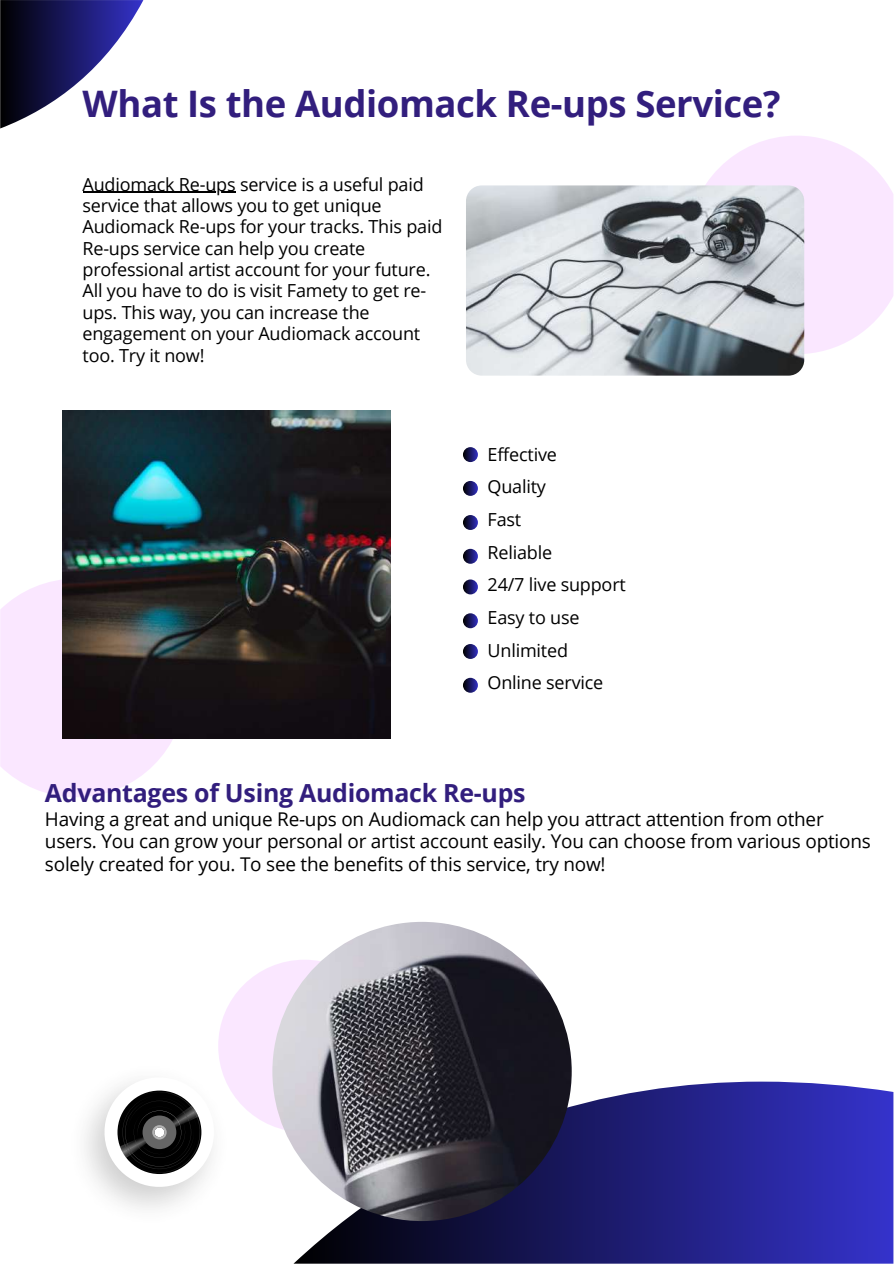
<style>
.page{position:relative;width:894px;height:1264px;background:#fff}
.page>*{position:absolute;margin:0;border:0;box-sizing:border-box;transform-origin:0 0}
.t1{font:700 36.45px "Open Sans";letter-spacing:-.01em;color:#321e7d}
.t2{font:700 24.9px "Open Sans";letter-spacing:-.01em;color:#321e7d}
.t3{font:18.9px/22.5px "Open Sans";letter-spacing:-.01em;color:#000}
.t4{font:18px/21.3px "Open Sans";letter-spacing:-.01em;color:#000}
</style>
<div class="page">
<svg style="left:293px;top:1081px;width:600px;height:182px"></svg>
<svg style="left:0;top:0;width:143px;height:128px"></svg>
<svg style="left:706px;top:136px;width:187px;height:218px;fill:#fae7ff"></svg>
<svg style="left:0;top:580px;width:186px;height:217px;fill:#fae7ff"></svg>
<svg style="left:218px;top:960px;width:101px;height:171px;fill:#fae7ff"></svg>
<img style="left:85px;top:1057px;width:151px;height:151px">
<img style="left:466px;top:185px;width:338px;height:190px;border-radius:16px">
<img style="left:62px;top:410px;width:328px;height:328px">
<img style="left:272px;top:921px;width:299px;height:299px;border-radius:50%">
<svg style="left:463px;top:447px;width:15px;height:15px"></svg>
<svg style="left:463px;top:515px;width:15px;height:15px"></svg>
<svg style="left:463px;top:579px;width:15px;height:15px"></svg>
<svg style="left:463px;top:644px;width:15px;height:15px"></svg>
<svg style="left:463px;top:481px;width:15px;height:15px"></svg>
<svg style="left:463px;top:549px;width:15px;height:15px"></svg>
<svg style="left:463px;top:613px;width:15px;height:15px"></svg>
<svg style="left:463px;top:677px;width:15px;height:15px"></svg>
<svg style="left:104px;top:1077px;width:110px;height:109px"></svg>
<hr style="left:82px;top:192px;width:153px;height:1px;background:#000">
<h1 class="t1" style="left:82px;top:78px;width:699px">What Is the Audiomack Re-ups Service?</h1>
<p class="t4" style="left:82px;top:173px;width:361px">Audiomack Re-ups service is a useful paid service that allows you to get unique Audiomack Re-ups for your tracks. This paid Re-ups service can help you create professional artist account for your future.<br>All you have to do is visit Famety to get re&shy;ups. This way, you can increase the engagement on your Audiomack account too. Try it now!</p>
<p class="t4" style="left:487px;top:437px;width:140px;line-height:32.7px">Effective<br>Quality<br>Fast<br>Reliable<br>24/7 live support<br>Easy to use<br>Unlimited<br>Online service</p>
<h2 class="t2" style="left:45px;top:775px;width:482px">Advantages of Using Audiomack Re-ups</h2>
<p class="t3" style="left:45px;top:807px;width:827px">Having a great and unique Re-ups on Audiomack can help you attract attention from other users. You can grow your personal or artist account easily. You can choose from various options solely created for you. To see the benefits of this service, try now!</p>
</div>
